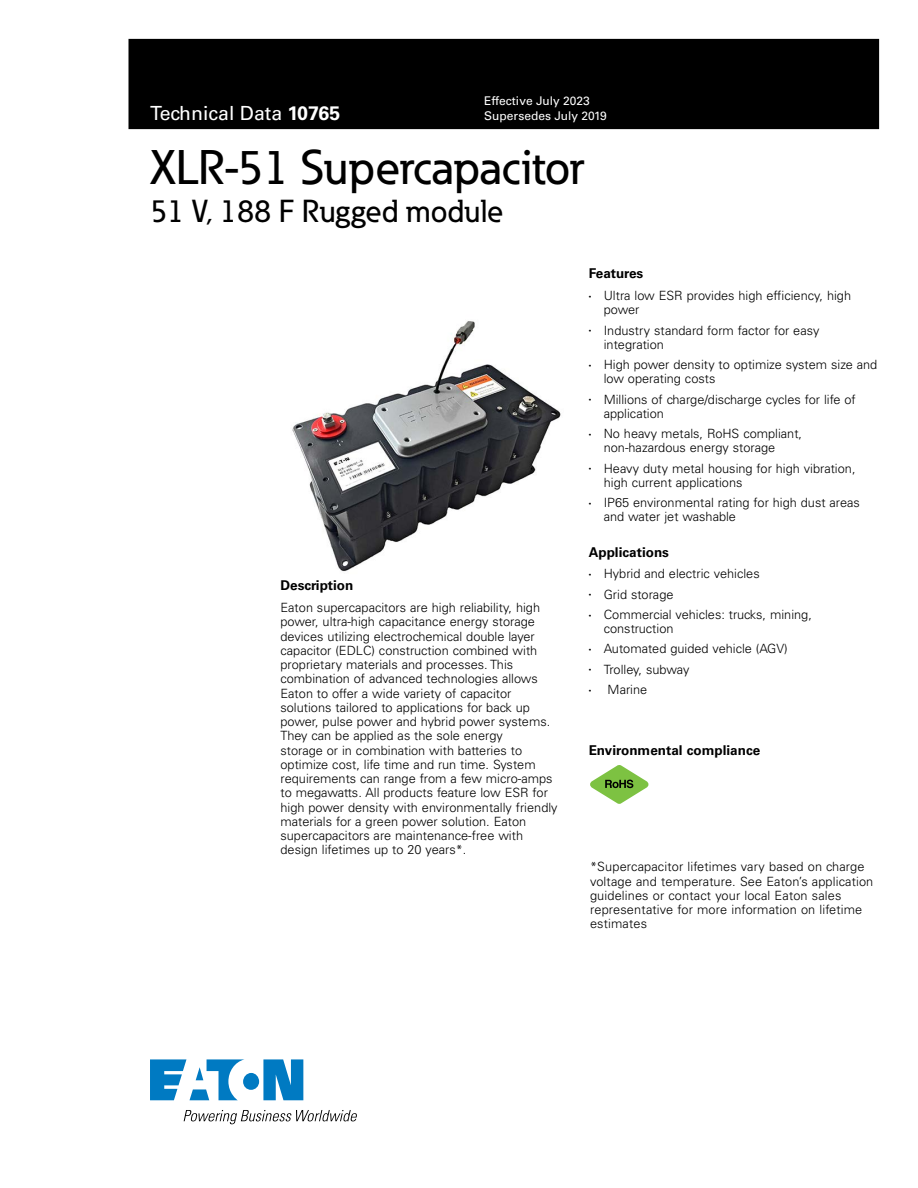
<style>
.page{position:relative;width:918px;height:1188px;background:#fff}
.page>*{position:absolute;margin:0;border:0;box-sizing:border-box;transform-origin:0 0}
.t1{font:500 48px "Eaton";color:#000}
.t2{font:500 31.5px "Eaton";color:#000}
.t3{font:19.5px "Univers LT Std";color:#fff}
.t4{font:700 13.5px "Univers LT Std";color:#000}
.t5{font:300 12.75px/14.2px "Univers LT Std";color:#000}
.t6{font:12px/15px "Univers LT Std";color:#fff}
.s1{font-weight:700}
.s2{font-family:"Myriad Pro";font-weight:400;font-size:9px}
</style>
<div class="page">
<svg style="left:150px;top:1059px;width:153px;height:41px"></svg>
<svg style="left:184px;top:1110px;width:173px;height:14px"></svg>
<div style="left:129px;top:39px;width:750px;height:90px;background:#000"></div>
<img style="left:292px;top:321px;width:269px;height:251px">
<svg style="left:590px;top:765px;width:58px;height:39px"></svg>
<h3 class="t3" style="left:150px;top:102px;width:192px">Technical Data <span class="s1">10765</span></h3>
<p class="t6" style="left:484px;top:93px;width:124px">Effective July 2023<br>Supersedes July 2019</p>
<h1 class="t1" style="left:150px;top:138px;width:436px">XLR-51 Supercapacitor</h1>
<h2 class="t2" style="left:150px;top:191px;width:355px">51 V, 188 F Rugged module</h2>
<p class="t4" style="left:280px;top:578px;width:74px">Description</p>
<p class="t5" style="left:280px;top:600px;width:279px">Eaton supercapacitors are high reliability, high power, ultra-high capacitance energy storage devices utilizing electrochemical double layer capacitor (EDLC) construction combined with proprietary materials and processes. This combination of advanced technologies allows Eaton to offer a wide variety of capacitor solutions tailored to applications for back up power, pulse power and hybrid power systems.<br>They can be applied as the sole energy<br>storage or in combination with batteries to optimize cost, life time and run time. System requirements can range from a few micro-amps to megawatts. All products feature low ESR for high power density with environmentally friendly materials for a green power solution. Eaton supercapacitors are maintenance-free with design lifetimes up to 20 years*.</p>
<p class="t4" style="left:589px;top:266px;width:56px">Features</p>
<p class="t5" style="left:604px;top:288px;width:249px;text-indent:-15px"><span class="s2">•</span> Ultra low ESR provides high efficiency, high power</p>
<p class="t5" style="left:604px;top:323px;width:217px;text-indent:-15px"><span class="s2">•</span> Industry standard form factor for easy integration</p>
<p class="t5" style="left:604px;top:357px;width:275px;text-indent:-15px"><span class="s2">•</span> High power density to optimize system size and low operating costs</p>
<p class="t5" style="left:604px;top:392px;width:254px;text-indent:-15px"><span class="s2">•</span> Millions of charge/discharge cycles for life of application</p>
<p class="t5" style="left:604px;top:426px;width:200px;text-indent:-15px"><span class="s2">•</span> No heavy metals, RoHS compliant, non-hazardous energy storage</p>
<p class="t5" style="left:604px;top:461px;width:253px;text-indent:-15px"><span class="s2">•</span> Heavy duty metal housing for high vibration, high current applications</p>
<p class="t5" style="left:604px;top:495px;width:258px;text-indent:-15px"><span class="s2">•</span> IP65 environmental rating for high dust areas and water jet washable</p>
<p class="t4" style="left:589px;top:544px;width:82px">Applications</p>
<p class="t5" style="left:589px;top:567px;width:172px"><span class="s2">•</span> Hybrid and electric vehicles</p>
<p class="t5" style="left:589px;top:587px;width:86px"><span class="s2">•</span> Grid storage</p>
<p class="t5" style="left:604px;top:607px;width:210px;text-indent:-15px"><span class="s2">•</span> Commercial vehicles: trucks, mining, construction</p>
<p class="t5" style="left:589px;top:642px;width:201px"><span class="s2">•</span> Automated guided vehicle (AGV)</p>
<p class="t5" style="left:589px;top:662px;width:102px"><span class="s2">•</span> Trolley, subway</p>
<p class="t5" style="left:589px;top:682px;width:60px"><span class="s2">•</span> Marine</p>
<p class="t4" style="left:589px;top:743px;width:173px">Environmental compliance</p>
<p class="t5" style="left:590px;top:860px;width:285px">*Supercapacitor lifetimes vary based on charge voltage and temperature. See Eaton’s application guidelines or contact your local Eaton sales representative for more information on lifetime estimates</p>
</div>
